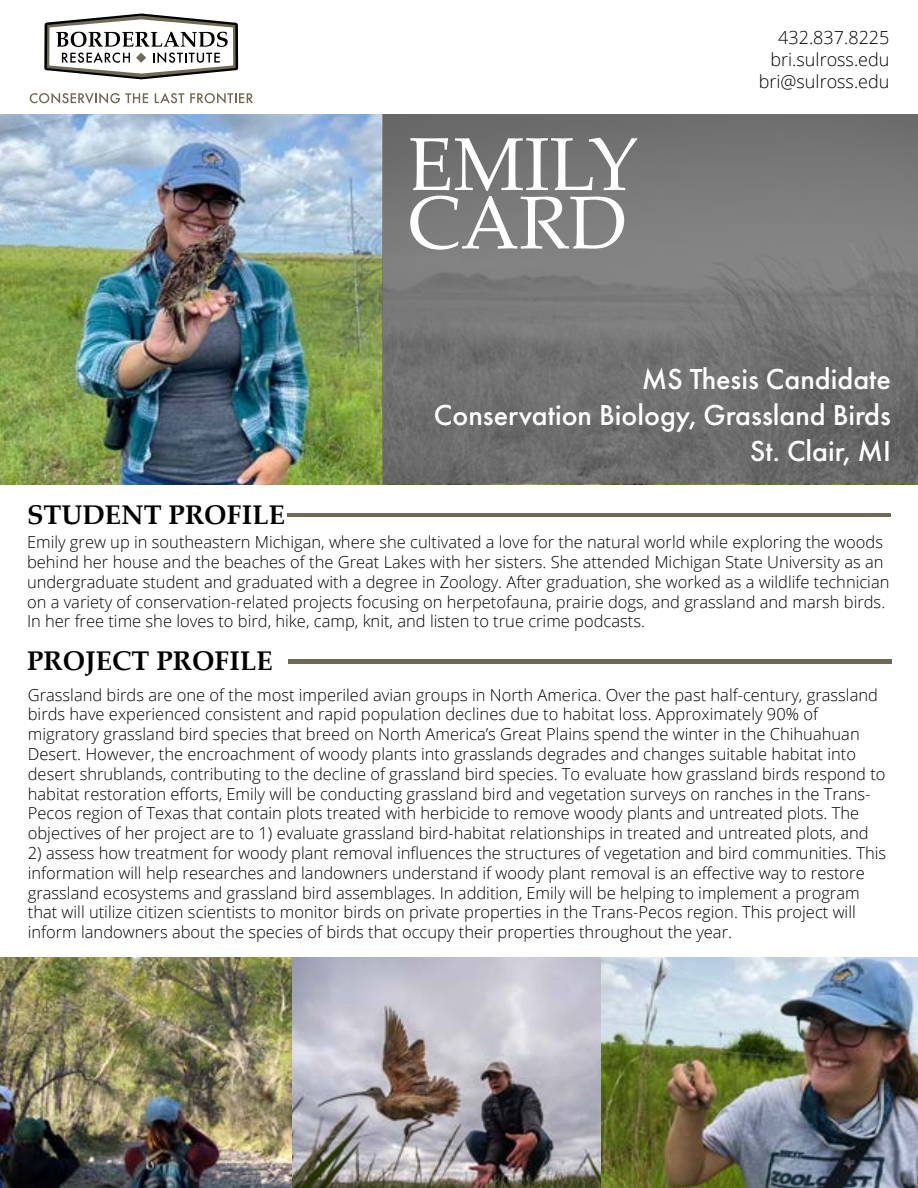
<style>
.page{position:relative;width:918px;height:1188px;background:#fff}
.page>*{position:absolute;margin:0;border:0;box-sizing:border-box;transform-origin:0 0}
.t1{font:75px "Palatino Linotype";color:#fff}
.t2{font:500 30px/36px "Futura PT";color:#fff;text-align:right}
.t3{font:700 27px "Palatino Linotype";color:#000}
.t4{font:300 18px/21.6px "Open Sans";color:#000;text-align:right}
.t5{font:300 16.5px/19.8px "Open Sans";color:#000}
</style>
<div class="page">
<img style="left:0;top:115px;width:383px;height:369px">
<hr style="left:287px;top:513px;width:604px;height:4px;background:#6e6955">
<div style="left:288px;top:659px;width:604px;height:5px;background:#6e6955"></div>
<svg style="left:383px;top:115px;width:535px;height:369px;background:#747474"></svg>
<img style="left:0;top:958px;width:602px;height:230px">
<img style="left:602px;top:958px;width:316px;height:230px">
<svg style="left:30px;top:93px;width:118px;height:11px"></svg>
<svg style="left:155px;top:93px;width:29px;height:10px"></svg>
<svg style="left:190px;top:93px;width:63px;height:11px"></svg>
<svg style="left:44px;top:13px;width:194px;height:66px"></svg>
<h1 class="t1" style="left:408px;top:111px;width:233px">EMILY</h1>
<h1 class="t1" style="left:408px;top:170px;width:221px">CARD</h1>
<p class="t4" style="left:759px;top:27px;width:132px">432.837.8225 bri.sulross.edu bri@sulross.edu</p>
<h2 class="t2" style="left:434px;top:361px;width:459px">MS Thesis Candidate<br>Conservation Biology, Grassland Birds<br>St. Clair, MI</h2>
<h3 class="t3" style="left:27px;top:496px;width:260px">STUDENT PROFILE</h3>
<p class="t5" style="left:27px;top:532px;width:864px">Emily grew up in southeastern Michigan, where she cultivated a love for the natural world while exploring the woods behind her house and the beaches of the Great Lakes with her sisters. She attended Michigan State University as an undergraduate student and graduated with a degree in Zoology. After graduation, she worked as a wildlife technician on a variety of conservation-related projects focusing on herpetofauna, prairie dogs, and grassland and marsh birds.<br>In her free time she loves to bird, hike, camp, knit, and listen to true crime podcasts.</p>
<h3 class="t3" style="left:27px;top:641px;width:247px">PROJECT PROFILE</h3>
<p class="t5" style="left:28px;top:684px;width:859px">Grassland birds are one of the most imperiled avian groups in North America. Over the past half-century, grassland birds have experienced consistent and rapid population declines due to habitat loss. Approximately 90% of migratory grassland bird species that breed on North America’s Great Plains spend the winter in the Chihuahuan Desert. However, the encroachment of woody plants into grasslands degrades and changes suitable habitat into desert shrublands, contributing to the decline of grassland bird species. To evaluate how grassland birds respond to habitat restoration efforts, Emily will be conducting grassland bird and vegetation surveys on ranches in the Trans-Pecos region of Texas that contain plots treated with herbicide to remove woody plants and untreated plots. The objectives of her project are to 1) evaluate grassland bird-habitat relationships in treated and untreated plots, and</p>
<p class="t5" style="left:28px;top:843px;width:860px">2) assess how treatment for woody plant removal influences the structures of vegetation and bird communities. This information will help researches and landowners understand if woody plant removal is an effective way to restore grassland ecosystems and grassland bird assemblages. In addition, Emily will be helping to implement a program that will utilize citizen scientists to monitor birds on private properties in the Trans-Pecos region. This project will inform landowners about the species of birds that occupy their properties throughout the year.</p>
</div>
